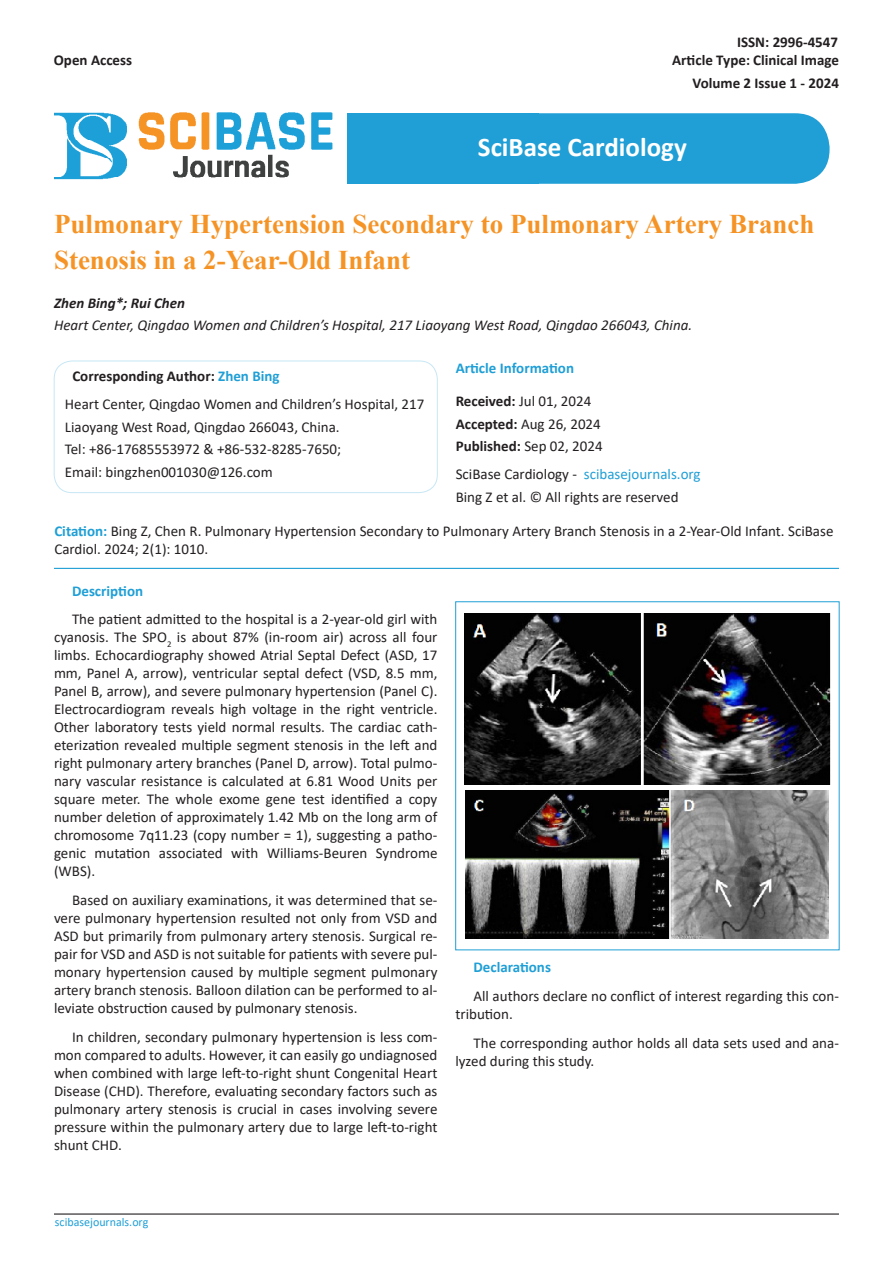
<style>
.page{position:relative;width:893px;height:1263px;background:#fff}
.page>*{position:absolute;margin:0;border:0;box-sizing:border-box;transform-origin:0 0}
.t1{font:700 27px/36px "Times New Roman";color:#f59325}
.t2{font:700 27px "Calibri";color:#fff}
.t3{font:15px/18px "Calibri";color:#231f20}
.t4{font:700 15px "Calibri";color:#231f20}
.t5{font:italic 15px "Calibri";color:#231f20}
.t6{font:700 15px "Calibri";color:#1f9fd6}
.t7{font:italic 700 15px "Calibri";color:#231f20}
.t8{font:12px "Calibri";color:#1f9fd6}
.s1{color:#1f9fd6}
.s2{font-weight:700}
.s3{font-weight:700;color:#1f9fd6}
</style>
<div class="page">
<div style="left:403px;top:113px;width:427px;height:71px;background:#1f9fd6;border-radius:34px"></div>
<img style="left:54px;top:112px;width:294px;height:72px">
<div style="left:348px;top:113px;width:191px;height:71px;background:#1f9fd6"></div>
<div style="left:54px;top:361px;width:383px;height:132px;border:1px solid #c7e7f5;border-radius:18px"></div>
<hr style="left:54px;top:1213px;width:785px;height:1px;background:#231f20">
<hr style="left:54px;top:568px;width:785px;height:1px;background:#1f9fd6">
<img style="left:464px;top:614px;width:366px;height:171px">
<img style="left:466px;top:791px;width:363px;height:147px">
<p class="t4" style="left:54px;top:50px;width:80px">Open Access</p>
<p class="t4" style="left:737px;top:32px;width:103px">ISSN: 2996-4547</p>
<p class="t4" style="left:672px;top:50px;width:168px">Article Type: Clinical Image</p>
<p class="t4" style="left:692px;top:72px;width:148px">Volume 2 Issue 1 - 2024</p>
<p class="t2" style="left:478px;top:128px;width:210px">SciBase Cardiology</p>
<p class="t1" style="left:54px;top:205px;width:762px">Pulmonary Hypertension Secondary to Pulmonary Artery Branch<br>Stenosis in a 2-Year-Old Infant</p>
<p class="t7" style="left:54px;top:292px;width:133px">Zhen Bing*; Rui Chen</p>
<p class="t5" style="left:54px;top:315px;width:640px">Heart Center, Qingdao Women and Children’s Hospital, 217 Liaoyang West Road, Qingdao 266043, China.</p>
<p class="t4" style="left:72px;top:366px;width:209px">Corresponding Author: <span class="s1">Zhen Bing</span></p>
<p class="t3" style="left:65px;top:393px;width:361px;line-height:22.5px">Heart Center, Qingdao Women and Children’s Hospital, 217<br>Liaoyang West Road, Qingdao 266043, China.<br>Tel: +86-17685553972 &amp; +86-532-8285-7650;<br>Email: bingzhen001030@126.com</p>
<p class="t6" style="left:456px;top:357px;width:120px">Article Information</p>
<p class="t3" style="left:456px;top:390px;width:149px;line-height:22.5px"><span class="s2">Received:</span> Jul 01, 2024<br><span class="s2">Accepted:</span> Aug 26, 2024<br><span class="s2">Published:</span> Sep 02, 2024</p>
<p class="t3" style="left:456px;top:462px;width:246px;line-height:22.5px">SciBase Cardiology - <span class="s1">scibasejournals.org<br></span>Bing Z et al. © All rights are reserved</p>
<p class="t3" style="left:54px;top:522px;width:781px"><span class="s3">Citation:</span> Bing Z, Chen R. Pulmonary Hypertension Secondary to Pulmonary Artery Branch Stenosis in a 2-Year-Old Infant. SciBase<br>Cardiol. 2024; 2(1): 1010.</p>
<p class="t6" style="left:72px;top:580px;width:73px">Description</p>
<p class="t3" style="left:54px;top:610px;width:385px;text-align:justify;text-indent:18px">The patient admitted to the hospital is a 2-year-old girl with cyanosis. The SPO<sub>2</sub> is about 87% (in-room air) across all four limbs. Echocardiography showed Atrial Septal Defect (ASD, 17 mm, Panel A, arrow), ventricular septal defect (VSD, 8.5 mm, Panel B, arrow), and severe pulmonary hypertension (Panel C).<br>Electrocardiogram reveals high voltage in the right ventricle.<br>Other laboratory tests yield normal results. The cardiac cath&shy;eterization revealed multiple segment stenosis in the left and right pulmonary artery branches (Panel D, arrow). Total pulmo&shy;nary vascular resistance is calculated at 6.81 Wood Units per square meter. The whole exome gene test identified a copy number deletion of approximately 1.42 Mb on the long arm of chromosome 7q11.23 (copy number = 1), suggesting a patho&shy;genic mutation associated with Williams-Beuren Syndrome (WBS).</p>
<p class="t3" style="left:54px;top:891px;width:385px;text-align:justify;text-indent:18px">Based on auxiliary examinations, it was determined that se&shy;vere pulmonary hypertension resulted not only from VSD and ASD but primarily from pulmonary artery stenosis. Surgical re&shy;pair for VSD and ASD is not suitable for patients with severe pul&shy;monary hypertension caused by multiple segment pulmonary artery branch stenosis. Balloon dilation can be performed to al&shy;leviate obstruction caused by pulmonary stenosis.</p>
<p class="t3" style="left:54px;top:1028px;width:385px;text-align:justify;text-indent:18px">In children, secondary pulmonary hypertension is less com&shy;mon compared to adults. However, it can easily go undiagnosed when combined with large left-to-right shunt Congenital Heart Disease (CHD). Therefore, evaluating secondary factors such as pulmonary artery stenosis is crucial in cases involving severe pressure within the pulmonary artery due to large left-to-right shunt CHD.</p>
<p class="t6" style="left:473px;top:956px;width:79px">Declarations</p>
<p class="t3" style="left:455px;top:986px;width:385px;text-indent:18px">All authors declare no conflict of interest regarding this con&shy;tribution.</p>
<p class="t3" style="left:455px;top:1033px;width:385px;text-indent:18px">The corresponding author holds all data sets used and ana&shy;lyzed during this study.</p>
<p class="t8" style="left:55px;top:1214px;width:95px">scibasejournals.org</p>
</div>
